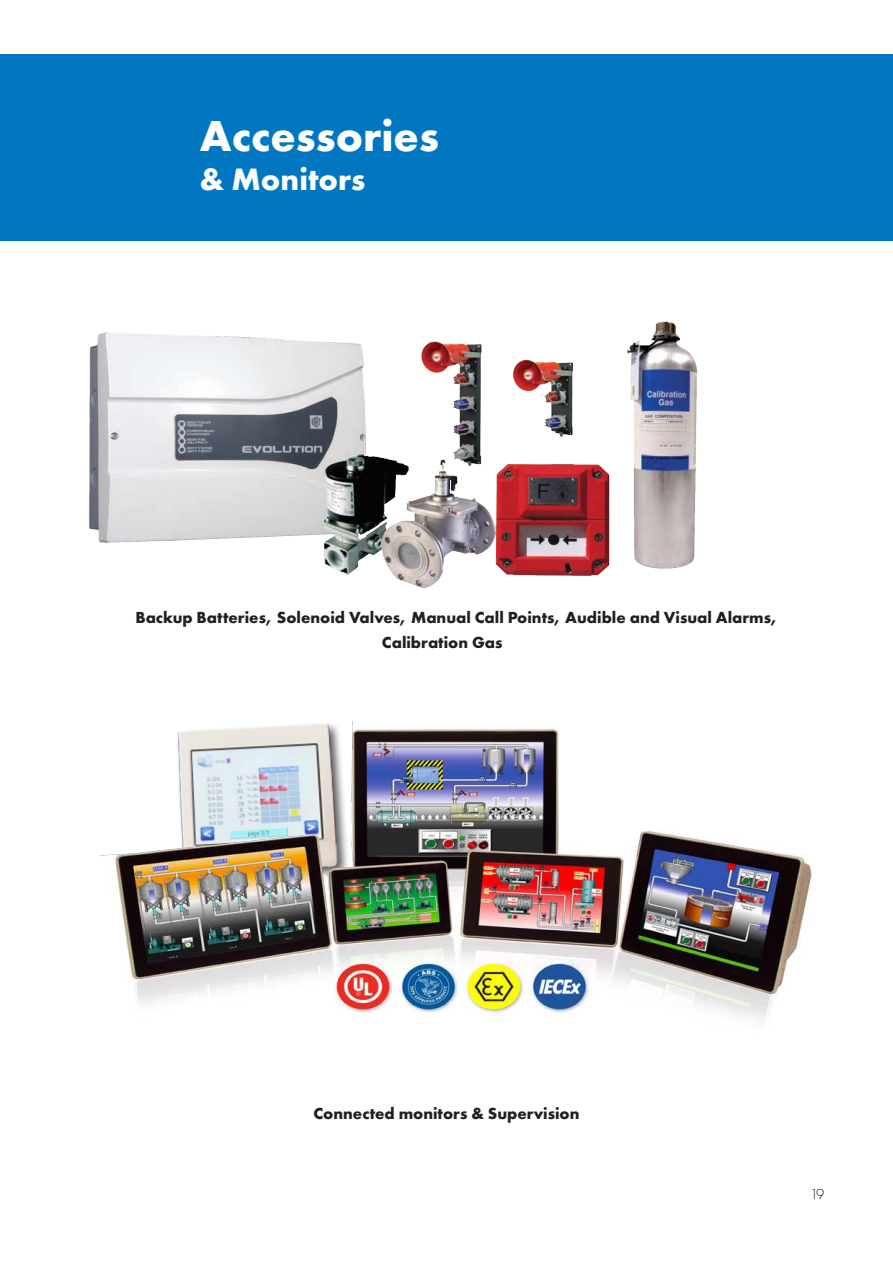
<style>
.page{position:relative;width:893px;height:1263px;background:#fff}
.page>*{position:absolute;margin:0;border:0;box-sizing:border-box;transform-origin:0 0}
.t1{font:700 45px "Futura PT";color:#fff}
.t2{font:700 32.1px "Futura PT";color:#fff}
.t3{font:700 16.65px "Futura PT";color:#231f20}
.t4{font:300 15px "Futura PT";color:#231f20}
</style>
<div class="page">
<div style="left:0;top:54px;width:893px;height:186px;background:#0077c0"></div>
<img style="left:100px;top:722px;width:712px;height:298px">
<img style="left:89px;top:321px;width:609px;height:268px">
<p class="t1" style="left:200px;top:107px;width:241px">Accessories</p>
<p class="t2" style="left:200px;top:158px;width:167px">&amp; Monitors</p>
<p class="t3" style="left:135px;top:606px;width:644px">Backup Batteries, Solenoid Valves, Manual Call Points, Audible and Visual Alarms,</p>
<p class="t3" style="left:382px;top:632px;width:122px">Calibration Gas</p>
<p class="t3" style="left:313px;top:1102px;width:267px">Connected monitors &amp; Supervision</p>
<p class="t4" style="left:810px;top:1185px;width:16px">19</p>
</div>
